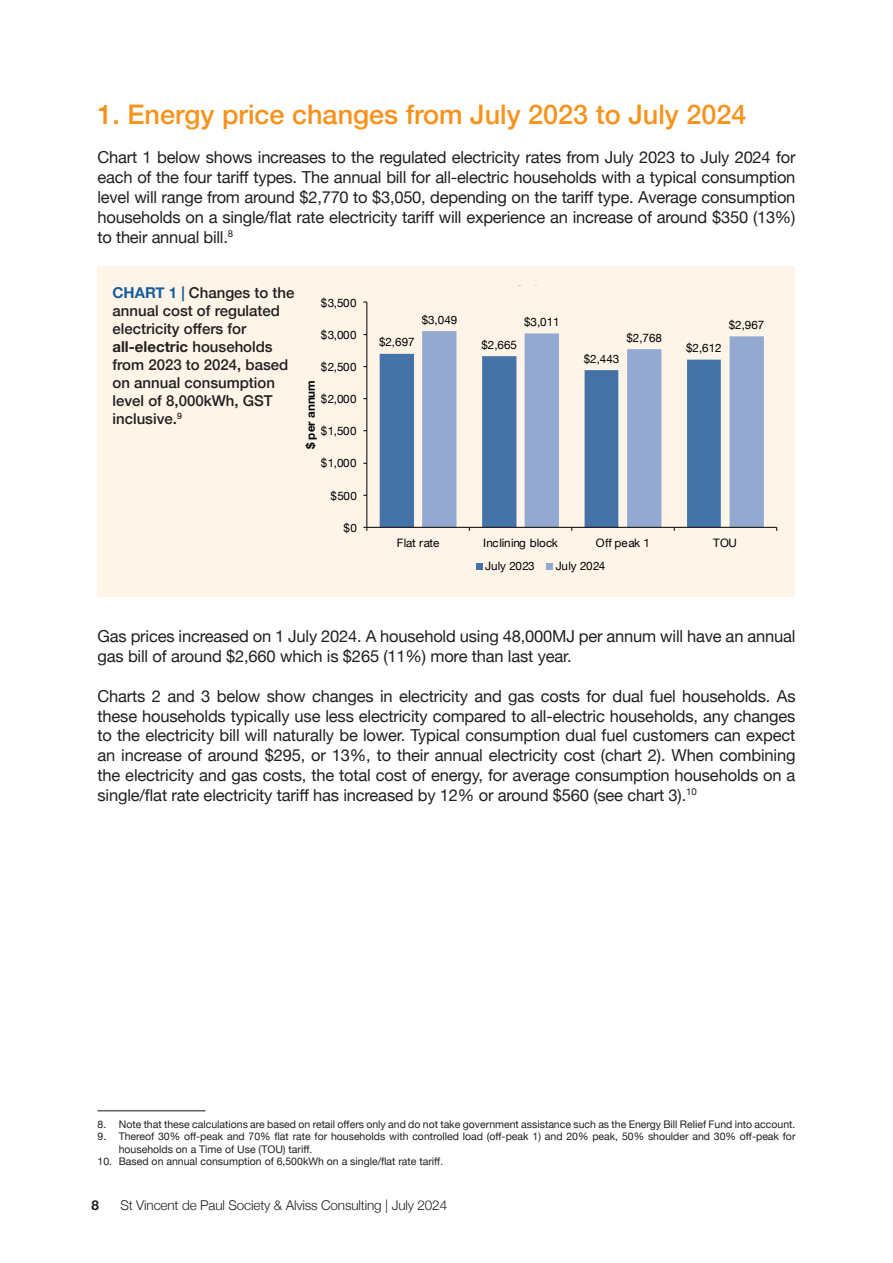
<style>
.page{position:relative;width:893px;height:1263px;background:#fff}
.page>*{position:absolute;margin:0;border:0;box-sizing:border-box;transform-origin:0 0}
.TOC_Main_Chapter{font:500 27px "Helvetica Neue";color:#f7931d}
.t1{font:16.5px/19.8px "Helvetica Neue";letter-spacing:-.01em;color:#231f20;text-align:justify}
.t2{font:500 15px/18px "Helvetica Neue";color:#231f20}
.t3{font:300 13.5px "Helvetica Neue";letter-spacing:-.01em;color:#231f20}
.t4{font:700 13.5px "Helvetica Neue";color:#231f20}
.t5{font:11.7px "Helvetica Neue";color:#000}
.t6{font:11.7px "Helvetica Neue";letter-spacing:-.02em;color:#000}
.t7{font:700 11.7px "Helvetica Neue";color:#000}
.Footnote{font:10.5px/12.6px "Helvetica Neue";color:#231f20}
.s1{font-weight:700;color:#175d9e}
.s2{font-weight:700}
</style>
<div class="page">
<div style="left:98px;top:266px;width:697px;height:331px;background:#fef4e8"></div>
<hr style="left:98px;top:1110px;width:108px;height:1px;background:#231f20">
<svg style="left:380px;top:354px;width:42px;height:173px;fill:#4572a7"></svg>
<svg style="left:422px;top:331px;width:342px;height:196px"></svg>
<hr style="left:366px;top:302px;width:1px;height:225px;background:#000">
<hr style="left:367px;top:527px;width:410px;height:1px;background:#000">
<div style="left:476px;top:563px;width:7px;height:6px;background:#4572a7"></div>
<svg style="left:547px;top:563px;width:6px;height:6px"></svg>
<p class="TOC_Main_Chapter" style="left:98px;top:93px;width:650px">1. Energy price changes from July 2023 to July 2024</p>
<p class="t1" style="left:98px;top:149px;width:699px">Chart 1 below shows increases to the regulated electricity rates from July 2023 to July 2024 for each of the four tariff types. The annual bill for all-electric households with a typical consumption level will range from around $2,770 to $3,050, depending on the tariff type. Average consumption households on a single/flat rate electricity tariff will experience an increase of around $350 (13%) to their annual bill.<sup>8</sup></p>
<p class="t2" style="left:112px;top:283px;width:184px"><span class="s1">CHART 1 |</span> Changes to the annual cost of regulated electricity offers for <span class="s2">all-electric</span> households from 2023 to 2024, based on annual consumption level of 8,000kWh, GST inclusive.<sup>9</sup></p>
<p class="t5" style="left:321px;top:294px;width:37px">$3,500</p>
<p class="t5" style="left:321px;top:326px;width:37px">$3,000</p>
<p class="t5" style="left:321px;top:359px;width:37px">$2,500</p>
<p class="t7" style="left:301px;top:449px;width:71px;rotate:-90deg">$ per annum</p>
<p class="t5" style="left:321px;top:391px;width:37px">$2,000</p>
<p class="t5" style="left:321px;top:423px;width:37px">$1,500</p>
<p class="t5" style="left:321px;top:455px;width:37px">$1,000</p>
<p class="t5" style="left:331px;top:487px;width:28px">$500</p>
<p class="t5" style="left:344px;top:519px;width:15px">$0</p>
<p class="t5" style="left:422px;top:311px;width:37px">$3,049</p>
<p class="t5" style="left:524px;top:314px;width:37px">$3,011</p>
<p class="t5" style="left:379px;top:334px;width:37px">$2,697</p>
<p class="t5" style="left:481px;top:336px;width:37px">$2,665</p>
<p class="t5" style="left:626px;top:329px;width:37px">$2,768</p>
<p class="t5" style="left:584px;top:350px;width:37px">$2,443</p>
<p class="t5" style="left:686px;top:339px;width:37px">$2,612</p>
<p class="t5" style="left:729px;top:316px;width:37px">$2,967</p>
<p class="t6" style="left:397px;top:534px;width:44px">Flat rate</p>
<p class="t6" style="left:483px;top:534px;width:76px">Inclining block</p>
<p class="t5" style="left:596px;top:534px;width:56px">Off peak 1</p>
<p class="t5" style="left:713px;top:534px;width:25px">TOU</p>
<p class="t6" style="left:485px;top:558px;width:51px">July 2023</p>
<p class="t6" style="left:556px;top:558px;width:51px">July 2024</p>
<p class="t1" style="left:98px;top:627px;width:699px">Gas prices increased on 1 July 2024. A household using 48,000MJ per annum will have an annual gas bill of around $2,660 which is $265 (11%) more than last year.</p>
<p class="t1" style="left:98px;top:687px;width:700px">Charts 2 and 3 below show changes in electricity and gas costs for dual fuel households. As these households typically use less electricity compared to all-electric households, any changes to the electricity bill will naturally be lower. Typical consumption dual fuel customers can expect an increase of around $295, or 13%, to their annual electricity cost (chart 2). When combining the electricity and gas costs, the total cost of energy, for average consumption households on a single/flat rate electricity tariff has increased by 12% or around $560 (see chart 3).<sup>10</sup></p>
<p class="Footnote" style="left:98px;top:1118px;width:699px">8. Note that these calculations are based on retail offers only and do not take government assistance such as the Energy Bill Relief Fund into account.</p>
<p class="Footnote" style="left:119px;top:1131px;width:678px;text-indent:-21px">9. Thereof 30% off-peak and 70% flat rate for households with controlled load (off-peak 1) and 20% peak, 50% shoulder and 30% off-peak for households on a Time of Use (TOU) tariff.</p>
<p class="Footnote" style="left:98px;top:1156px;width:347px">10. Based on annual consumption of 6,500kWh on a single/flat rate tariff.</p>
<p class="t4" style="left:91px;top:1194px;width:9px">8</p>
<p class="t3" style="left:120px;top:1194px;width:328px">St Vincent de Paul Society &amp; Alviss Consulting | July 2024</p>
</div>
